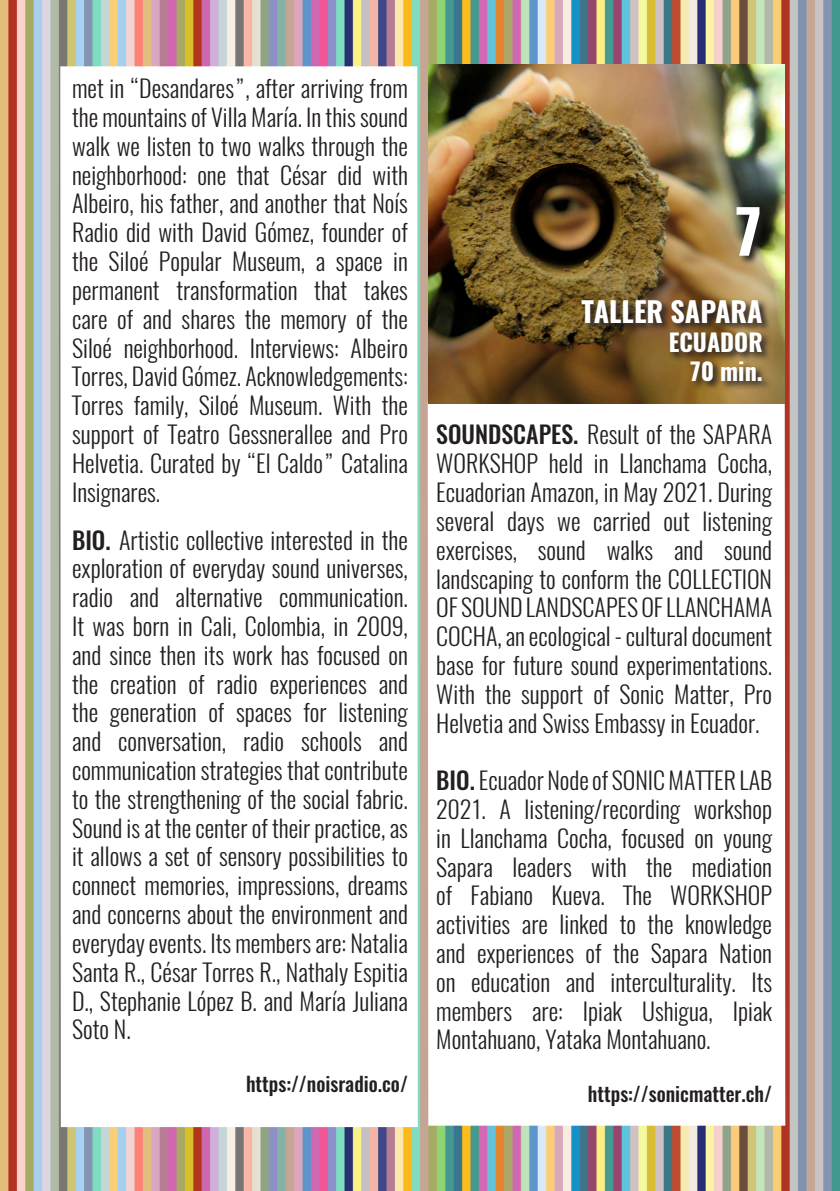
<style>
.page{position:relative;width:840px;height:1191px;background:#fff}
.page>*{position:absolute;margin:0;border:0;box-sizing:border-box;transform-origin:0 0}
.t1{font:700 60px "Oswald";color:#fff}
.t2{font:700 28px "Oswald";color:#fff}
.t3{font:300 24px/28.8px "Oswald";color:#231f20;text-align:justify}
.t4{font:700 24px "Oswald";color:#fff}
.t5{font:500 20px "Oswald";color:#231f20}
.s1{font-weight:500}
</style>
<div class="page">
<img style="left:0;top:0;width:839px;height:1191px">
<img style="left:60px;top:66px;width:357px;height:1061px">
<img style="left:427px;top:402px;width:357px;height:723px">
<img style="left:428px;top:64px;width:355px;height:340px">
<img style="left:579px;top:206px;width:260px;height:219px">
<p class="t3" style="left:72px;top:74px;width:337px">met in “Desandares”, after arriving from the mountains of Villa María. In this sound walk we listen to two walks through the neighborhood: one that César did with Albeiro, his father, and another that Noís Radio did with David Gómez, founder of the Siloé Popular Museum, a space in permanent transformation that takes care of and shares the memory of the Siloé neighborhood. Interviews: Albeiro Torres, David Gómez. Acknowledgements:<br>Torres family, Siloé Museum. With the support of Teatro Gessnerallee and Pro Helvetia. Curated by “El Caldo” Catalina Insignares.</p>
<p class="t3" style="left:72px;top:525px;width:337px"><span class="s1">BIO.</span> Artistic collective interested in the exploration of everyday sound universes, radio and alternative communication.<br>It was born in Cali, Colombia, in 2009, and since then its work has focused on the creation of radio experiences and the generation of spaces for listening and conversation, radio schools and communication strategies that contribute to the strengthening of the social fabric.<br>Sound is at the center of their practice, as it allows a set of sensory possibilities to connect memories, impressions, dreams and concerns about the environment and everyday events. Its members are: Natalia Santa R., César Torres R., Nathaly Espitia D., Stephanie López B. and María Juliana Soto N.</p>
<p class="t5" style="left:246px;top:1070px;width:163px">https://noisradio.co/</p>
<p class="t1" style="left:732px;top:190px;width:32px">7</p>
<p class="t2" style="left:581px;top:292px;width:182px">TALLER SAPARA</p>
<p class="t4" style="left:668px;top:325px;width:95px">ECUADOR</p>
<p class="t4" style="left:688px;top:354px;width:75px">70 min.</p>
<p class="t3" style="left:436px;top:420px;width:337px"><span class="s1">SOUNDSCAPES.</span> Result of the SAPARA WORKSHOP held in Llanchama Cocha, Ecuadorian Amazon, in May 2021. During several days we carried out listening exercises, sound walks and sound landscaping to conform the COLLECTION OF SOUND LANDSCAPES OF LLANCHAMA COCHA, an ecological - cultural document base for future sound experimentations.<br>With the support of Sonic Matter, Pro Helvetia and Swiss Embassy in Ecuador.</p>
<p class="t3" style="left:436px;top:766px;width:337px"><span class="s1">BIO.</span> Ecuador Node of SONIC MATTER LAB 2021. A listening/recording workshop in Llanchama Cocha, focused on young Sapara leaders with the mediation of Fabiano Kueva. The WORKSHOP activities are linked to the knowledge and experiences of the Sapara Nation on education and interculturality. Its members are: Ipiak Ushigua, Ipiak Montahuano, Yataka Montahuano.</p>
<p class="t5" style="left:587px;top:1080px;width:186px">https://sonicmatter.ch/</p>
</div>
